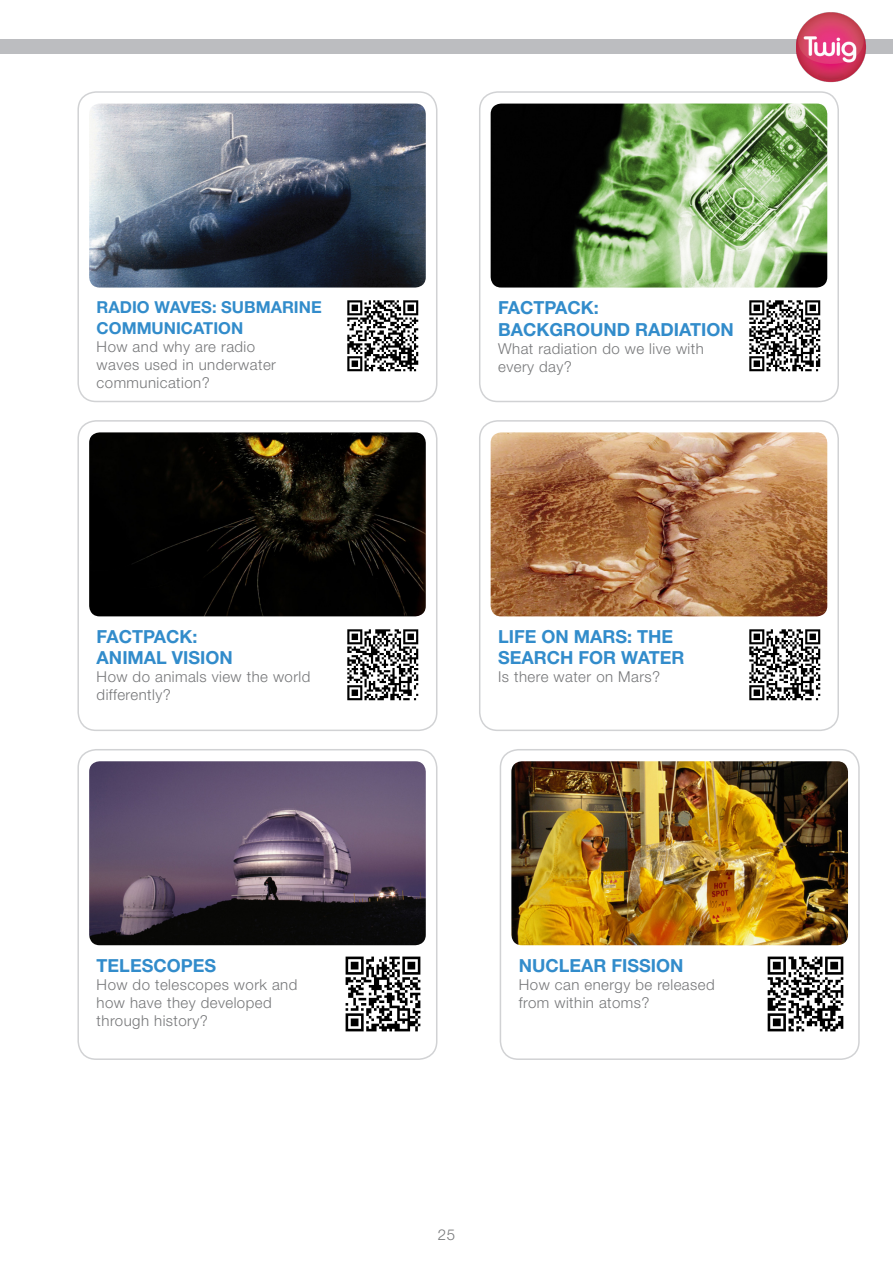
<style>
.page{position:relative;width:893px;height:1263px;background:#fff}
.page>*{position:absolute;margin:0;border:0;box-sizing:border-box;transform-origin:0 0}
.t1{font:700 18px/21.6px "Helvetica Neue LT Std";color:#328ccb}
.t2{font:700 16.5px/21.6px "Helvetica Neue LT Std";color:#328ccb}
.t3{font:300 15px/18px "Helvetica Neue LT Std";letter-spacing:.03em;color:#767779}
</style>
<div class="page">
<div style="left:0;top:39px;width:893px;height:15px;background:#bcbdc0"></div>
<img style="left:796px;top:12px;width:70px;height:71px">
<div style="left:479px;top:91px;width:360px;height:311px;border:2px solid #d1d2d4;border-radius:18px"></div>
<img style="left:491px;top:104px;width:336px;height:184px">
<img style="left:749px;top:300px;width:72px;height:72px">
<div style="left:479px;top:420px;width:360px;height:311px;border:2px solid #d1d2d4;border-radius:18px"></div>
<img style="left:491px;top:432px;width:336px;height:184px">
<img style="left:749px;top:629px;width:72px;height:72px">
<div style="left:77px;top:91px;width:360px;height:311px;border:2px solid #d1d2d4;border-radius:18px"></div>
<img style="left:89px;top:104px;width:337px;height:184px">
<img style="left:347px;top:300px;width:72px;height:72px">
<div style="left:77px;top:420px;width:360px;height:311px;border:2px solid #d1d2d4;border-radius:18px"></div>
<img style="left:89px;top:432px;width:337px;height:184px">
<img style="left:347px;top:629px;width:72px;height:72px">
<div style="left:500px;top:749px;width:360px;height:311px;border:2px solid #d1d2d4;border-radius:18px"></div>
<img style="left:511px;top:761px;width:337px;height:184px">
<img style="left:767px;top:956px;width:77px;height:76px">
<div style="left:77px;top:749px;width:360px;height:311px;border:2px solid #d1d2d4;border-radius:18px"></div>
<img style="left:89px;top:761px;width:337px;height:184px">
<img style="left:345px;top:956px;width:76px;height:76px">
<p class="t2" style="left:97px;top:296px;width:227px">RADIO WAVES: SUBMARINE<br>COMMUNICATION</p>
<p class="t3" style="left:97px;top:338px;width:181px">How and why are radio waves used in underwater communication?</p>
<p class="t1" style="left:97px;top:625px;width:102px">FACTPACK:</p>
<p class="t1" style="left:97px;top:647px;width:138px">ANIMAL VISION</p>
<p class="t3" style="left:97px;top:668px;width:215px">How do animals view the world differently?</p>
<p class="t1" style="left:97px;top:954px;width:121px">TELESCOPES</p>
<p class="t3" style="left:97px;top:975px;width:202px">How do telescopes work and how have they developed through history?</p>
<p class="t1" style="left:498px;top:296px;width:237px">FACTPACK:<br>BACKGROUND RADIATION</p>
<p class="t3" style="left:498px;top:339px;width:207px">What radiation do we live with every day?</p>
<p class="t1" style="left:498px;top:625px;width:188px">LIFE ON MARS: THE<br>SEARCH FOR WATER</p>
<p class="t3" style="left:498px;top:668px;width:164px">Is there water on Mars?</p>
<p class="t1" style="left:519px;top:954px;width:166px">NUCLEAR FISSION</p>
<p class="t3" style="left:519px;top:975px;width:197px">How can energy be released from within atoms?</p>
<p class="t3" style="left:438px;top:1225px;width:19px">25</p>
</div>
